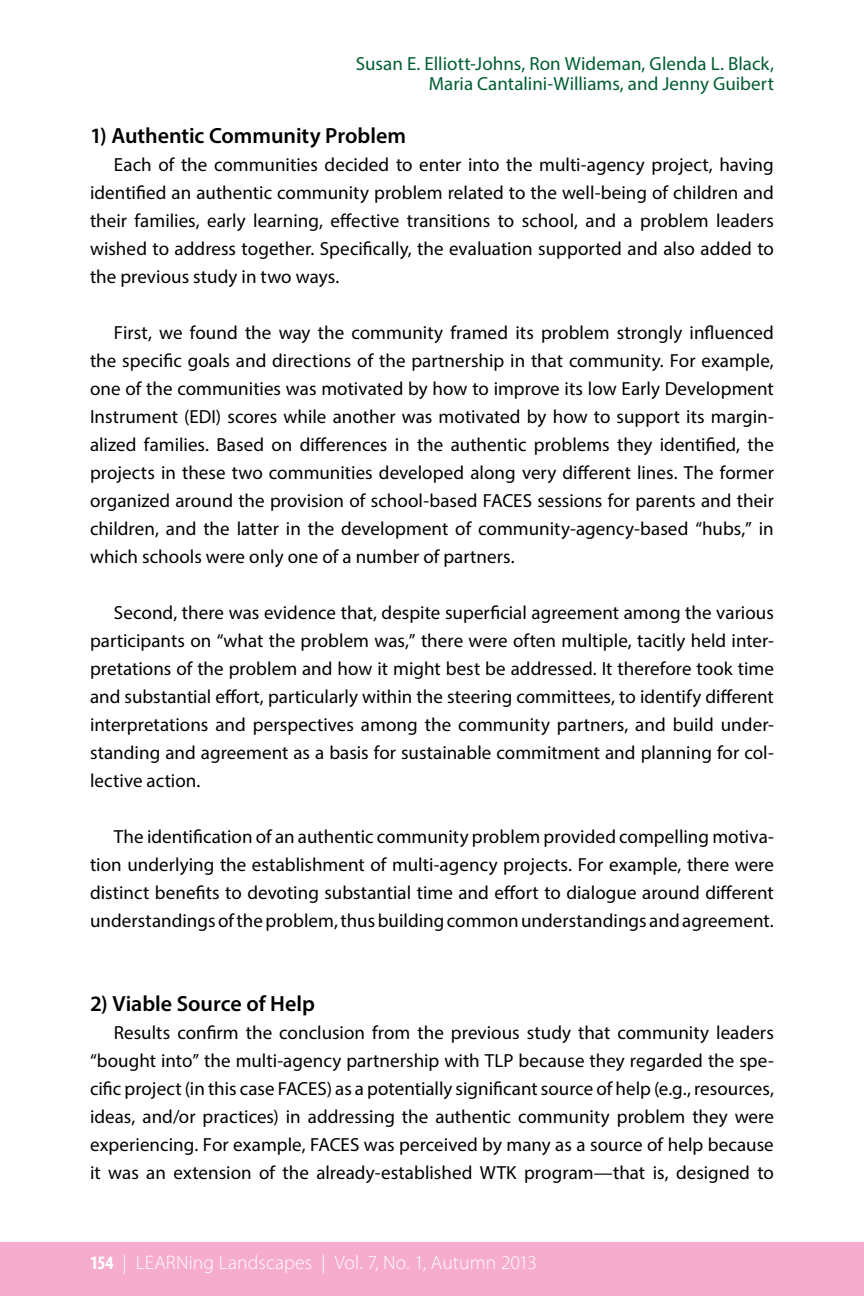
<style>
.page{position:relative;width:864px;height:1296px;background:#fff}
.page>*{position:absolute;margin:0;border:0;box-sizing:border-box;transform-origin:0 0}
.t1{font:600 22px "Myriad Pro";letter-spacing:-.005em;color:#000}
.t2{font:300 19.6px "Myriad Pro";letter-spacing:.005em;color:#fff}
.t3{font:19px/28px "Myriad Pro";color:#000;text-align:justify}
.t4{font:19px/20px "Myriad Pro";color:#005e31;text-align:right}
.s1{font-weight:700;font-stretch:condensed;font-size:19px}
</style>
<div class="page">
<div style="left:0;top:1242px;width:864px;height:54px;background:#f6adcd"></div>
<p class="t4" style="left:356px;top:53px;width:420px">Susan E. Elliott-Johns, Ron Wideman, Glenda L. Black,<br>Maria Cantalini-Williams, and Jenny Guibert</p>
<p class="t1" style="left:90px;top:121px;width:318px">1) Authentic Community Problem</p>
<p class="t3" style="left:90px;top:150px;width:685px;text-indent:24px">Each of the communities decided to enter into the multi-agency project, having identified an authentic community problem related to the well-being of children and their families, early learning, effective transitions to school, and a problem leaders wished to address together. Specifically, the evaluation supported and also added to the previous study in two ways.</p>
<p class="t3" style="left:90px;top:318px;width:686px;text-indent:24px">First, we found the way the community framed its problem strongly influenced the specific goals and directions of the partnership in that community. For example, one of the communities was motivated by how to improve its low Early Development Instrument (EDI) scores while another was motivated by how to support its margin&shy;alized families. Based on differences in the authentic problems they identified, the projects in these two communities developed along very different lines. The former organized around the provision of school-based FACES sessions for parents and their children, and the latter in the development of community-agency-based “hubs,” in which schools were only one of a number of partners.</p>
<p class="t3" style="left:90px;top:598px;width:685px;text-indent:24px">Second, there was evidence that, despite superficial agreement among the various participants on “what the problem was,” there were often multiple, tacitly held inter&shy;pretations of the problem and how it might best be addressed. It therefore took time and substantial effort, particularly within the steering committees, to identify different interpretations and perspectives among the community partners, and build under&shy;standing and agreement as a basis for sustainable commitment and planning for col&shy;lective action.</p>
<p class="t3" style="left:90px;top:822px;width:685px;text-indent:24px">The identification of an authentic community problem provided compelling motiva&shy;tion underlying the establishment of multi-agency projects. For example, there were distinct benefits to devoting substantial time and effort to dialogue around different understandings of the problem, thus building common understandings and agreement.</p>
<p class="t1" style="left:90px;top:989px;width:227px">2) Viable Source of Help</p>
<p class="t3" style="left:90px;top:1018px;width:686px;text-indent:24px">Results confirm the conclusion from the previous study that community leaders “bought into” the multi-agency partnership with TLP because they regarded the spe&shy;cific project (in this case FACES) as a potentially significant source of help (e.g., resources, ideas, and/or practices) in addressing the authentic community problem they were experiencing. For example, FACES was perceived by many as a source of help because it was an extension of the already-established WTK program—that is, designed to</p>
<p class="t2" style="left:90px;top:1252px;width:449px"><span class="s1">154</span> | LEARNing Landscapes | Vol. 7, No. 1, Autumn 2013</p>
</div>
